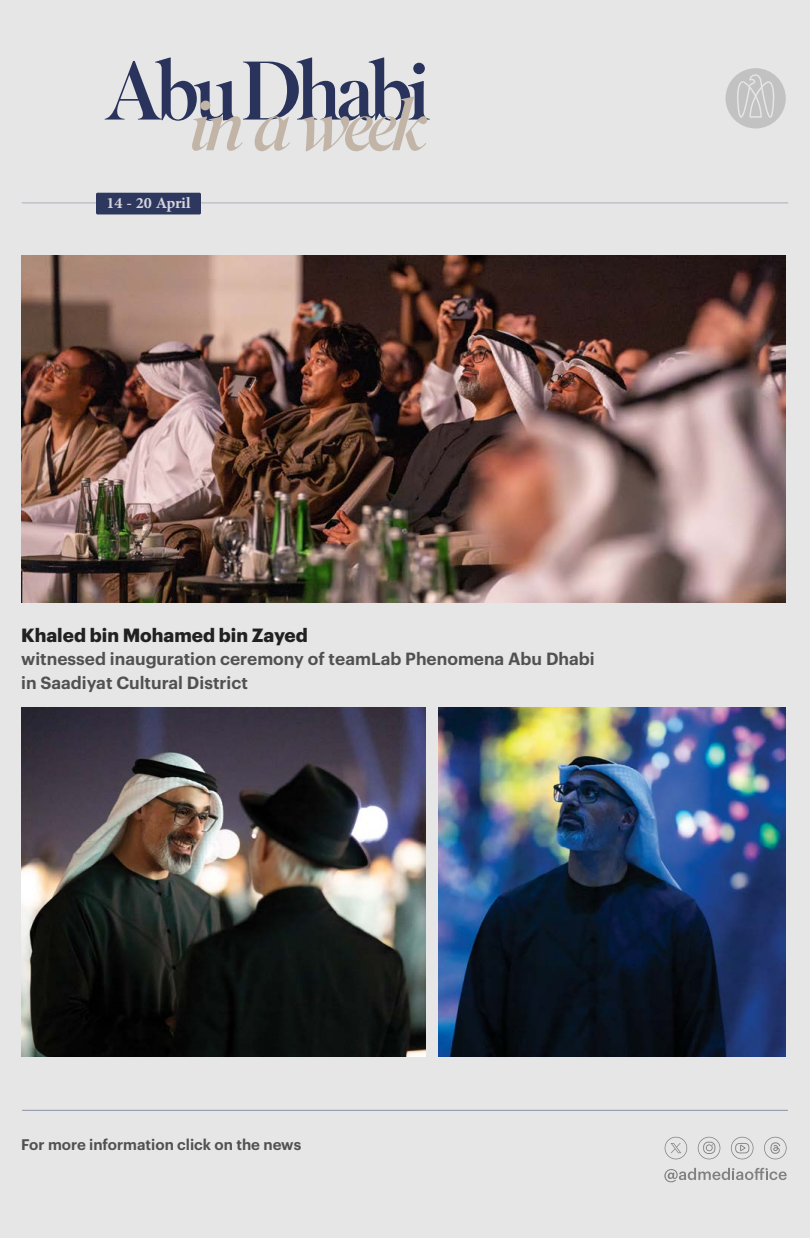
<style>
.page{position:relative;width:810px;height:1238px;background:#e5e6e5}
.page>*{position:absolute;margin:0;border:0;box-sizing:border-box;transform-origin:0 0}
.t1{font:700 22.2px "Adobe Arabic";letter-spacing:-.01em;color:#d6d6de}
.t2{font:700 18.75px "Graphik";color:#212121}
.t3{font:600 17.25px/23.2px "Graphik";color:#515151}
.t4{font:600 15px "Graphik";color:#515151}
</style>
<div class="page">
<hr style="left:22px;top:202px;width:111px;height:2px;background:#969cad">
<hr style="left:180px;top:202px;width:608px;height:2px;background:#969cad">
<svg style="left:726px;top:68px;width:60px;height:60px"></svg>
<svg style="left:731px;top:1136px;width:23px;height:23px"></svg>
<svg style="left:664px;top:1167px;width:123px;height:15px"></svg>
<svg style="left:764px;top:1136px;width:23px;height:23px"></svg>
<svg style="left:665px;top:1136px;width:22px;height:23px"></svg>
<svg style="left:698px;top:1136px;width:22px;height:23px"></svg>
<svg style="left:105px;top:57px;width:325px;height:94px"></svg>
<hr style="left:22px;top:1109px;width:766px;height:1px;background:#2e385f">
<div style="left:96px;top:193px;width:105px;height:21px;background:#2e385e;border-radius:2px"></div>
<img style="left:438px;top:707px;width:348px;height:349px">
<img style="left:21px;top:256px;width:765px;height:346px">
<img style="left:21px;top:707px;width:405px;height:349px">
<p class="t1" style="left:106px;top:187px;width:86px">14 20- April</p>
<p class="t2" style="left:21px;top:621px;width:288px">Khaled bin Mohamed bin Zayed</p>
<p class="t3" style="left:21px;top:646px;width:575px">witnessed inauguration ceremony of teamLab Phenomena Abu Dhabi in Saadiyat Cultural District</p>
<p class="t4" style="left:21px;top:1133px;width:282px">For more information click on the news</p>
</div>
